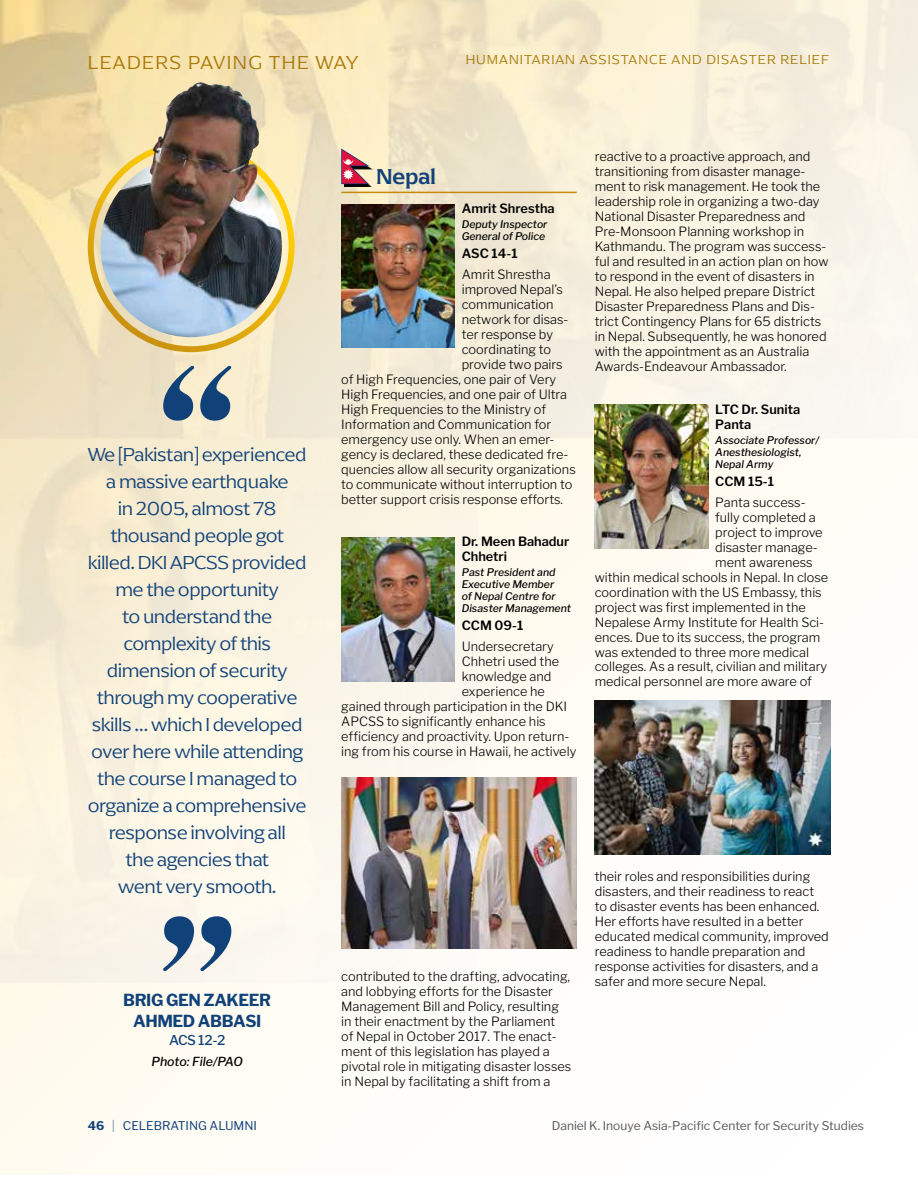
<style>
.page{position:relative;width:918px;height:1188px;background:#fff}
.page>*{position:absolute;margin:0;border:0;box-sizing:border-box;transform-origin:0 0}
.t1{font:500 22.5px "Arpona";letter-spacing:-.025em;color:#104178}
.t2{font:300 19.5px/27px "Arpona";letter-spacing:-.025em;color:#104178;text-align:center}
.t3{font:300 19.5px "Arpona";letter-spacing:.075em;color:#a87806}
.t4{font:700 16.5px/21px "Libre Franklin";letter-spacing:-.025em;color:#104178;text-align:center}
.t5{font:300 13.5px "Arpona";letter-spacing:.075em;color:#a87806}
.t6{font:500 13.5px "Libre Franklin";color:#104178}
.t7{font:300 12.75px/15px "Libre Franklin";color:#000}
.t8{font:600 12.75px/15px "Libre Franklin";color:#000}
.t9{font:italic 500 12.3px "Libre Franklin";color:#000}
.t10{font:12px "Libre Franklin";color:#58595b}
.t11{font:12px "Libre Franklin";color:#104178}
.t12{font:italic 500 10.5px/12px "Libre Franklin";color:#000}
.s1{font-weight:700}
.s2{font-weight:100}
</style>
<div class="page">
<img style="left:0;top:0;width:918px;height:1174px">
<hr style="left:341px;top:192px;width:236px;height:1px;background:#c58d0f">
<svg style="left:344px;top:151px;width:28px;height:36px"></svg>
<svg style="left:341px;top:148px;width:28px;height:36px"></svg>
<img style="left:341px;top:204px;width:114px;height:144px">
<img style="left:341px;top:538px;width:114px;height:143px">
<img style="left:595px;top:405px;width:113px;height:144px">
<img style="left:595px;top:701px;width:235px;height:154px">
<img style="left:341px;top:778px;width:236px;height:170px">
<svg style="left:163px;top:365px;width:70px;height:56px;background:#8b9ca5"></svg>
<svg style="left:162px;top:916px;width:69px;height:56px;background:#8ba0b5"></svg>
<div style="left:88px;top:141px;width:207px;height:211px;border:6px solid #fff;border-radius:50%"></div>
<img style="left:100px;top:156px;width:182px;height:181px;border-radius:91px">
<img style="left:126px;top:83px;width:142px;height:181px">
<h2 class="t3" style="left:88px;top:50px;width:272px">LEADERS PAVING THE WAY</h2>
<p class="t5" style="left:466px;top:51px;width:365px">HUMANITARIAN ASSISTANCE AND DISASTER RELIEF</p>
<p class="t2" style="left:88px;top:441px;width:221px">We [Pakistan] experienced a massive earthquake<br>in 2005, almost 78 thousand people got killed. DKI APCSS provided me the opportunity<br>to understand the complexity of this dimension of security through my cooperative skills … which I developed over here while attending the course I managed to organize a comprehensive response involving all<br>the agencies that<br>went very smooth.</p>
<p class="t4" style="left:123px;top:989px;width:149px">BRIG GEN ZAKEER<br>AHMED ABBASI</p>
<p class="t6" style="left:169px;top:1032px;width:58px">ACS 12-2</p>
<p class="t9" style="left:151px;top:1054px;width:93px">Photo: File/PAO</p>
<h1 class="t1" style="left:376px;top:163px;width:61px">Nepal</h1>
<p class="t8" style="left:462px;top:201px;width:94px">Amrit Shrestha</p>
<p class="t12" style="left:462px;top:218px;width:87px">Deputy Inspector<br>General of Police</p>
<p class="t8" style="left:462px;top:246px;width:57px">ASC 14-1</p>
<p class="t7" style="left:462px;top:267px;width:90px">Amrit Shrestha</p>
<p class="t7" style="left:462px;top:282px;width:103px">improved Nepal’s</p>
<p class="t7" style="left:462px;top:296px;width:93px">communication</p>
<p class="t7" style="left:462px;top:311px;width:108px">network for disas-</p>
<p class="t7" style="left:462px;top:326px;width:93px">ter response by</p>
<p class="t7" style="left:462px;top:341px;width:91px">coordinating to</p>
<p class="t7" style="left:462px;top:356px;width:103px">provide two pairs</p>
<p class="t7" style="left:341px;top:371px;width:216px">of High Frequencies, one pair of Very</p>
<p class="t7" style="left:341px;top:386px;width:227px">High Frequencies, and one pair of Ultra</p>
<p class="t7" style="left:341px;top:401px;width:206px">High Frequencies to the Ministry of</p>
<p class="t7" style="left:341px;top:416px;width:212px">Information and Communication for</p>
<p class="t7" style="left:341px;top:431px;width:215px">emergency use only. When an emer-</p>
<p class="t7" style="left:341px;top:446px;width:229px">gency is declared, these dedicated fre-</p>
<p class="t7" style="left:341px;top:461px;width:236px">quencies allow all security organizations</p>
<p class="t7" style="left:341px;top:476px;width:233px">to communicate without interruption to</p>
<p class="t7" style="left:341px;top:491px;width:223px">better support crisis response efforts.</p>
<p class="t8" style="left:462px;top:534px;width:109px">Dr. Meen Bahadur<br>Chhetri</p>
<p class="t12" style="left:462px;top:567px;width:111px">Past President and<br>Executive Member<br>of Nepal Centre for<br>Disaster Management</p>
<p class="t8" style="left:462px;top:618px;width:63px">CCM 09-1</p>
<p class="t7" style="left:462px;top:639px;width:93px">Undersecretary</p>
<p class="t7" style="left:462px;top:654px;width:99px">Chhetri used the</p>
<p class="t7" style="left:462px;top:669px;width:91px">knowledge and</p>
<p class="t7" style="left:462px;top:684px;width:85px">experience he</p>
<p class="t7" style="left:341px;top:699px;width:227px">gained through participation in the DKI</p>
<p class="t7" style="left:341px;top:714px;width:206px">APCSS to significantly enhance his</p>
<p class="t7" style="left:341px;top:729px;width:230px">efficiency and proactivity. Upon return-</p>
<p class="t7" style="left:341px;top:744px;width:237px">ing from his course in Hawaii, he actively</p>
<p class="t7" style="left:595px;top:149px;width:235px">reactive to a proactive approach, and transitioning from disaster manage&shy;ment to risk management. He took the leadership role in organizing a two-day National Disaster Preparedness and Pre-Monsoon Planning workshop in Kathmandu. The program was success&shy;ful and resulted in an action plan on how to respond in the event of disasters in Nepal. He also helped prepare District Disaster Preparedness Plans and Dis&shy;trict Contingency Plans for 65 districts in Nepal. Subsequently, he was honored with the appointment as an Australia Awards-Endeavour Ambassador.</p>
<p class="t8" style="left:715px;top:401px;width:86px">LTC Dr. Sunita<br>Panta</p>
<p class="t12" style="left:715px;top:434px;width:105px">Associate Professor/<br>Anesthesiologist,<br>Nepal Army</p>
<p class="t8" style="left:715px;top:473px;width:60px">CCM 15-1</p>
<p class="t7" style="left:715px;top:494px;width:92px">Panta success-</p>
<p class="t7" style="left:715px;top:509px;width:102px">fully completed a</p>
<p class="t7" style="left:715px;top:524px;width:109px">project to improve</p>
<p class="t7" style="left:715px;top:539px;width:104px">disaster manage-</p>
<p class="t7" style="left:715px;top:554px;width:99px">ment awareness</p>
<p class="t7" style="left:595px;top:569px;width:235px">within medical schools in Nepal. In close</p>
<p class="t7" style="left:595px;top:584px;width:229px">coordination with the US Embassy, this</p>
<p class="t7" style="left:595px;top:599px;width:213px">project was first implemented in the</p>
<p class="t7" style="left:595px;top:614px;width:231px">Nepalese Army Institute for Health Sci-</p>
<p class="t7" style="left:595px;top:629px;width:227px">ences. Due to its success, the program</p>
<p class="t7" style="left:595px;top:644px;width:216px">was extended to three more medical</p>
<p class="t7" style="left:595px;top:659px;width:234px">colleges. As a result, civilian and military</p>
<p class="t7" style="left:595px;top:674px;width:219px">medical personnel are more aware of</p>
<p class="t7" style="left:341px;top:969px;width:232px">contributed to the drafting, advocating, and lobbying efforts for the Disaster Management Bill and Policy, resulting in their enactment by the Parliament<br>of Nepal in October 2017. The enact&shy;ment of this legislation has played a pivotal role in mitigating disaster losses in Nepal by facilitating a shift from a</p>
<p class="t7" style="left:595px;top:869px;width:236px">their roles and responsibilities during disasters, and their readiness to react to disaster events has been enhanced.<br>Her efforts have resulted in a better educated medical community, improved readiness to handle preparation and response activities for disasters, and a safer and more secure Nepal.</p>
<p class="t11" style="left:88px;top:1118px;width:171px"><span class="s1">46</span> <span class="s2">|</span> CELEBRATING ALUMNI</p>
<p class="t10" style="left:552px;top:1118px;width:314px">Daniel K. Inouye Asia-Pacific Center for Security Studies</p>
</div>
